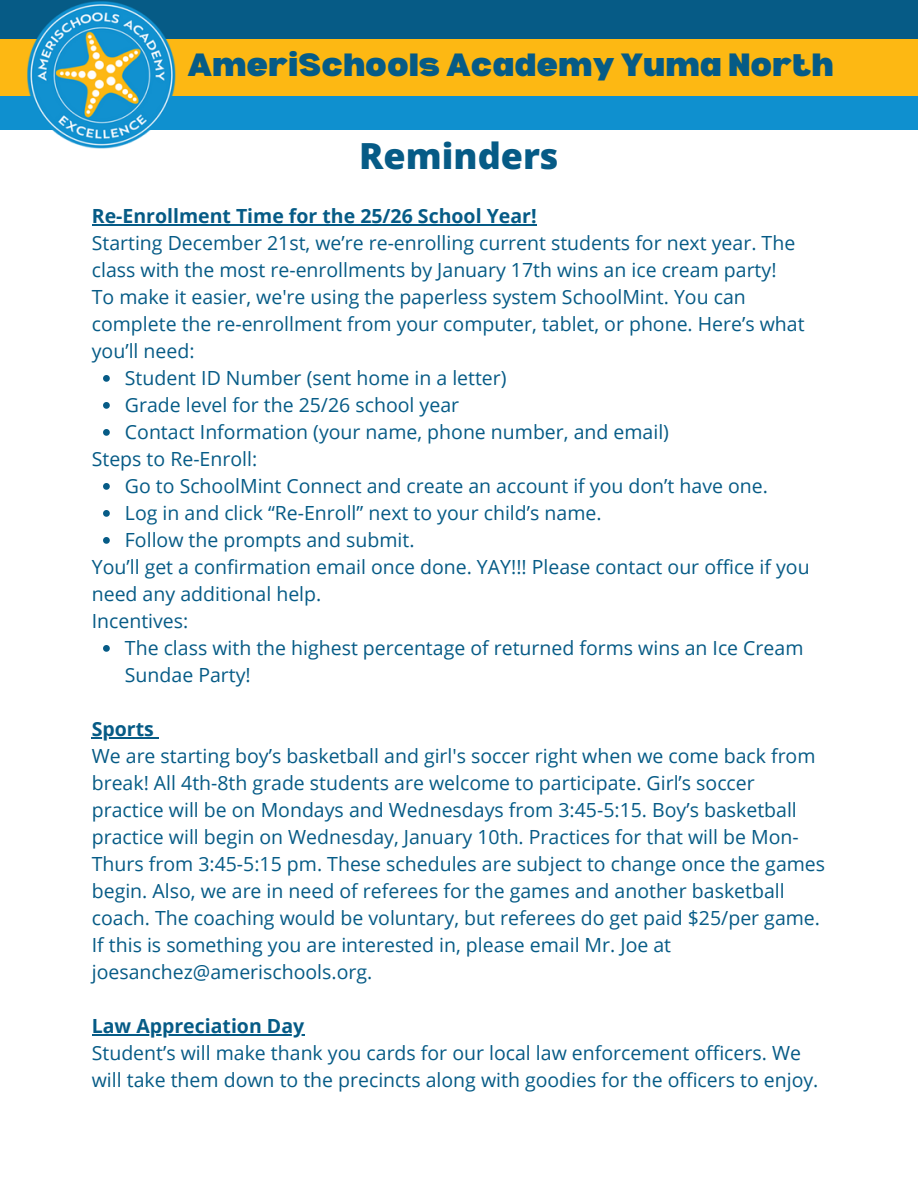
<style>
.page{position:relative;width:918px;height:1188px;background:#fff}
.page>*{position:absolute;margin:0;border:0;box-sizing:border-box;transform-origin:0 0}
.t1{font:800 36px "Open Sans";color:#065b86}
.t2{font:900 31.5px "Bernoru";color:#065b86}
.t3{font:19.5px/27px "Open Sans";color:#065b86}
.t4{font:700 19.5px "Open Sans";color:#065b86}
</style>
<div class="page">
<div style="left:0;top:95px;width:918px;height:35px;background:#0f90cf"></div>
<div style="left:0;top:0;width:918px;height:39px;background:#065b86"></div>
<div style="left:0;top:39px;width:918px;height:56px;background:#fdb813"></div>
<img style="left:28px;top:1px;width:147px;height:147px">
<hr style="left:92px;top:224px;width:445px;height:1px;background:#065b86">
<svg style="left:103px;top:375px;width:7px;height:7px"></svg>
<svg style="left:103px;top:402px;width:7px;height:7px"></svg>
<svg style="left:103px;top:429px;width:7px;height:7px"></svg>
<svg style="left:103px;top:483px;width:7px;height:7px"></svg>
<svg style="left:103px;top:510px;width:7px;height:7px"></svg>
<svg style="left:103px;top:537px;width:7px;height:7px"></svg>
<svg style="left:103px;top:645px;width:7px;height:7px"></svg>
<hr style="left:92px;top:737px;width:62px;height:1px;background:#065b86">
<hr style="left:92px;top:1034px;width:212px;height:1px;background:#065b86">
<h2 class="t2" style="left:188px;top:46px;width:648px">AmeriSchools Academy Yuma North</h2>
<p class="t1" style="left:359px;top:131px;width:201px">Reminders</p>
<h1 class="t4" style="left:92px;top:202px;width:446px">Re-Enrollment Time for the 25/26 School Year!</h1>
<p class="t3" style="left:92px;top:229px;width:705px">Starting December 21st, we’re re-enrolling current students for next year. The class with the most re-enrollments by January 17th wins an ice cream party!</p>
<p class="t3" style="left:92px;top:283px;width:714px">To make it easier, we're using the paperless system SchoolMint. You can complete the re-enrollment from your computer, tablet, or phone. Here’s what you’ll need:</p>
<p class="t3" style="left:125px;top:364px;width:383px">Student ID Number (sent home in a letter)</p>
<p class="t3" style="left:125px;top:391px;width:336px">Grade level for the 25/26 school year</p>
<p class="t3" style="left:125px;top:418px;width:546px">Contact Information (your name, phone number, and email)</p>
<p class="t3" style="left:92px;top:445px;width:167px">Steps to Re-Enroll:</p>
<p class="t3" style="left:125px;top:472px;width:645px">Go to SchoolMint Connect and create an account if you don’t have one.</p>
<p class="t3" style="left:125px;top:499px;width:478px">Log in and click “Re-Enroll” next to your child’s name.</p>
<p class="t3" style="left:125px;top:526px;width:291px">Follow the prompts and submit.</p>
<p class="t3" style="left:92px;top:553px;width:719px">You’ll get a confirmation email once done. YAY!!! Please contact our office if you need any additional help.</p>
<p class="t3" style="left:92px;top:607px;width:98px">Incentives:</p>
<p class="t3" style="left:125px;top:634px;width:680px">The class with the highest percentage of returned forms wins an Ice Cream<br>Sundae Party!</p>
<p class="t4" style="left:92px;top:715px;width:64px">Sports</p>
<p class="t3" style="left:92px;top:742px;width:735px">We are starting boy’s basketball and girl's soccer right when we come back from break! All 4th-8th grade students are welcome to participate. Girl’s soccer practice will be on Mondays and Wednesdays from 3:45-5:15. Boy’s basketball practice will begin on Wednesday, January 10th. Practices for that will be Mon-Thurs from 3:45-5:15 pm. These schedules are subject to change once the games begin. Also, we are in need of referees for the games and another basketball coach. The coaching would be voluntary, but referees do get paid $25/per game.<br>If this is something you are interested in, please email Mr. Joe at joesanchez@amerischools.org.</p>
<p class="t4" style="left:92px;top:1012px;width:214px">Law Appreciation Day</p>
<p class="t3" style="left:92px;top:1039px;width:728px">Student’s will make thank you cards for our local law enforcement officers. We will take them down to the precincts along with goodies for the officers to enjoy.</p>
</div>
